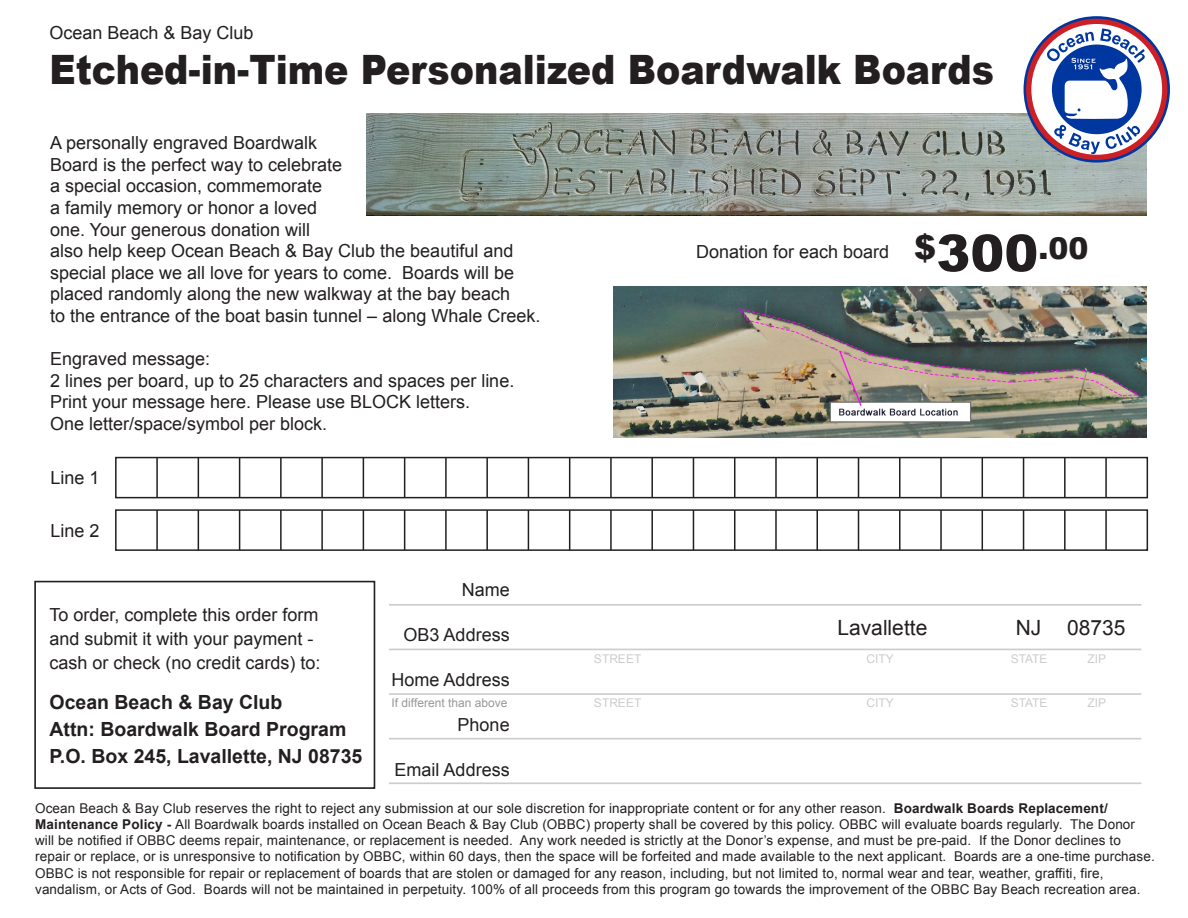
<style>
.page{position:relative;width:1188px;height:918px;background:#fff}
.page>*{position:absolute;margin:0;border:0;box-sizing:border-box;transform-origin:0 0}
.t1{font:900 40.5px "Arial";color:#231f20;scale:.9 1}
.t2{font:21px "Arial";color:#231f20}
.t3{font:700 19.5px/27px "Arial";color:#231f20}
.t4{font:18px/21.6px "Arial";color:#231f20}
.t5{font:13.5px/16.2px "Arial";letter-spacing:.01em;color:#231f20}
.t6{font:12px "Arial";color:#cccccb}
.t7{font:12px "Arial";color:#999}
.s1{font-weight:900;font-size:33px}
.s2{font-weight:900;font-size:51px}
.s3{font-weight:900;font-size:30px}
.s4{font-weight:700}
</style>
<div class="page">
<div style="left:34px;top:581px;width:341px;height:208px;border:2px solid #231f20"></div>
<div style="left:115px;top:457px;width:1033px;height:41px;border:2px solid #231f20"></div>
<hr style="left:156px;top:458px;width:2px;height:40px;background:#231f20">
<hr style="left:198px;top:458px;width:1px;height:40px;background:#231f20">
<hr style="left:239px;top:458px;width:1px;height:40px;background:#231f20">
<hr style="left:280px;top:458px;width:2px;height:40px;background:#231f20">
<hr style="left:321px;top:458px;width:2px;height:40px;background:#231f20">
<hr style="left:363px;top:458px;width:1px;height:40px;background:#231f20">
<hr style="left:404px;top:458px;width:1px;height:40px;background:#231f20">
<hr style="left:445px;top:458px;width:2px;height:40px;background:#231f20">
<hr style="left:486px;top:458px;width:2px;height:40px;background:#231f20">
<hr style="left:528px;top:458px;width:1px;height:40px;background:#231f20">
<hr style="left:569px;top:458px;width:1px;height:40px;background:#231f20">
<hr style="left:610px;top:458px;width:2px;height:40px;background:#231f20">
<hr style="left:651px;top:458px;width:2px;height:40px;background:#231f20">
<hr style="left:693px;top:458px;width:1px;height:40px;background:#231f20">
<hr style="left:734px;top:458px;width:1px;height:40px;background:#231f20">
<hr style="left:775px;top:458px;width:2px;height:40px;background:#231f20">
<hr style="left:817px;top:458px;width:1px;height:40px;background:#231f20">
<hr style="left:858px;top:458px;width:1px;height:40px;background:#231f20">
<hr style="left:899px;top:458px;width:2px;height:40px;background:#231f20">
<hr style="left:940px;top:458px;width:2px;height:40px;background:#231f20">
<hr style="left:982px;top:458px;width:1px;height:40px;background:#231f20">
<hr style="left:1023px;top:458px;width:1px;height:40px;background:#231f20">
<hr style="left:1064px;top:458px;width:2px;height:40px;background:#231f20">
<hr style="left:1105px;top:458px;width:2px;height:40px;background:#231f20">
<div style="left:115px;top:509px;width:1033px;height:42px;border:2px solid #231f20"></div>
<hr style="left:156px;top:510px;width:2px;height:40px;background:#231f20">
<hr style="left:198px;top:510px;width:1px;height:40px;background:#231f20">
<hr style="left:239px;top:510px;width:1px;height:40px;background:#231f20">
<hr style="left:280px;top:510px;width:2px;height:40px;background:#231f20">
<hr style="left:321px;top:510px;width:2px;height:40px;background:#231f20">
<hr style="left:363px;top:510px;width:1px;height:40px;background:#231f20">
<hr style="left:404px;top:510px;width:1px;height:40px;background:#231f20">
<hr style="left:445px;top:510px;width:2px;height:40px;background:#231f20">
<hr style="left:486px;top:510px;width:2px;height:40px;background:#231f20">
<hr style="left:528px;top:510px;width:1px;height:40px;background:#231f20">
<hr style="left:569px;top:510px;width:1px;height:40px;background:#231f20">
<hr style="left:610px;top:510px;width:2px;height:40px;background:#231f20">
<hr style="left:651px;top:510px;width:2px;height:40px;background:#231f20">
<hr style="left:693px;top:510px;width:1px;height:40px;background:#231f20">
<hr style="left:734px;top:510px;width:1px;height:40px;background:#231f20">
<hr style="left:775px;top:510px;width:2px;height:40px;background:#231f20">
<hr style="left:817px;top:510px;width:1px;height:40px;background:#231f20">
<hr style="left:858px;top:510px;width:1px;height:40px;background:#231f20">
<hr style="left:899px;top:510px;width:2px;height:40px;background:#231f20">
<hr style="left:940px;top:510px;width:2px;height:40px;background:#231f20">
<hr style="left:982px;top:510px;width:1px;height:40px;background:#231f20">
<hr style="left:1023px;top:510px;width:1px;height:40px;background:#231f20">
<hr style="left:1064px;top:510px;width:2px;height:40px;background:#231f20">
<hr style="left:1105px;top:510px;width:2px;height:40px;background:#231f20">
<hr style="left:389px;top:604px;width:752px;height:2px;background:#cccccb">
<hr style="left:389px;top:649px;width:752px;height:1px;background:#cccccb">
<hr style="left:389px;top:693px;width:752px;height:2px;background:#cccccb">
<hr style="left:389px;top:738px;width:752px;height:2px;background:#cccccb">
<hr style="left:389px;top:782px;width:752px;height:2px;background:#cccccb">
<img style="left:367px;top:113px;width:779px;height:103px">
<img style="left:613px;top:287px;width:533px;height:151px">
<svg style="left:1024px;top:16px;width:146px;height:147px"></svg>
<div style="left:1026px;top:19px;width:141px;height:141px;background:#cd2026;border-radius:50%"></div>
<div style="left:1031px;top:24px;width:131px;height:131px;background:#fff;border-radius:50%"></div>
<div style="left:1052px;top:45px;width:90px;height:89px;background:#0036a0;border-radius:50%"></div>
<svg style="left:1054px;top:125px;width:86px;height:29px"></svg>
<svg style="left:1047px;top:28px;width:98px;height:91px"></svg>
<h3 class="t4" style="left:49px;top:22px;width:206px">Ocean Beach &amp; Bay Club</h3>
<h1 class="t1" style="left:49px;top:41px;width:1051px">Etched-in-Time Personalized Boardwalk Boards</h1>
<p class="t4" style="left:50px;top:132px;width:492px">A personally engraved Boardwalk<br>Board is the perfect way to celebrate<br>a special occasion, commemorate<br>a family memory or honor a loved<br>one. Your generous donation will<br>also help keep Ocean Beach &amp; Bay Club the beautiful and special place we all love for years to come. Boards will be placed randomly along the new walkway at the bay beach<br>to the entrance of the boat basin tunnel – along Whale Creek.</p>
<h3 class="t4" style="left:50px;top:348px;width:466px">Engraved message:<br>2 lines per board, up to 25 characters and spaces per line.<br>Print your message here. Please use BLOCK letters.<br>One letter/space/symbol per block.</h3>
<h3 class="t4" style="left:50px;top:468px;width:51px">Line 1</h3>
<h3 class="t4" style="left:50px;top:520px;width:51px">Line 2</h3>
<h3 class="t4" style="left:696px;top:241px;width:394px">Donation for each board <span class="s1">$</span><span class="s2">300</span><span class="s3">.00</span></h3>
<h3 class="t4" style="left:462px;top:579px;width:50px">Name</h3>
<h3 class="t4" style="left:404px;top:624px;width:108px">OB3 Address</h3>
<h3 class="t4" style="left:392px;top:669px;width:120px">Home Address</h3>
<h3 class="t4" style="left:458px;top:714px;width:54px">Phone</h3>
<h3 class="t4" style="left:395px;top:759px;width:117px">Email Address</h3>
<h3 class="t4" style="left:49px;top:603px;width:273px;line-height:24px">To order, complete this order form and submit it with your payment - cash or check (no credit cards) to:</h3>
<h3 class="t3" style="left:49px;top:690px;width:314px">Ocean Beach &amp; Bay Club<br>Attn: Boardwalk Board Program<br>P.O. Box 245, Lavallette, NJ 08735</h3>
<p class="t5" style="left:35px;top:800px;width:1121px">Ocean Beach &amp; Bay Club reserves the right to reject any submission at our sole discretion for inappropriate content or for any other reason. <span class="s4">Boardwalk Boards Replacement/ Maintenance Policy -</span> All Boardwalk boards installed on Ocean Beach &amp; Bay Club (OBBC) property shall be covered by this policy. OBBC will evaluate boards regularly. The Donor will be notified if OBBC deems repair, maintenance, or replacement is needed. Any work needed is strictly at the Donor’s expense, and must be pre-paid. If the Donor declines to repair or replace, or is unresponsive to notification by OBBC, within 60 days, then the space will be forfeited and made available to the next applicant. Boards are a one-time purchase.<br>OBBC is not responsible for repair or replacement of boards that are stolen or damaged for any reason, including, but not limited to, normal wear and tear, weather, graffiti, fire, vandalism, or Acts of God. Boards will not be maintained in perpetuity. 100% of all proceeds from this program go towards the improvement of the OBBC Bay Beach recreation area.</p>
<h2 class="t2" style="left:837px;top:614px;width:91px">Lavallette</h2>
<h2 class="t2" style="left:1016px;top:614px;width:111px">NJ 08735</h2>
<p class="t6" style="left:594px;top:651px;width:49px">STREET</p>
<p class="t6" style="left:867px;top:651px;width:29px">CITY</p>
<p class="t6" style="left:1011px;top:651px;width:38px">STATE</p>
<p class="t6" style="left:1088px;top:651px;width:20px">ZIP</p>
<p class="t7" style="left:392px;top:695px;width:117px">If different than above</p>
<p class="t6" style="left:594px;top:695px;width:49px">STREET</p>
<p class="t6" style="left:867px;top:695px;width:29px">CITY</p>
<p class="t6" style="left:1011px;top:695px;width:38px">STATE</p>
<p class="t6" style="left:1088px;top:695px;width:20px">ZIP</p>
</div>
